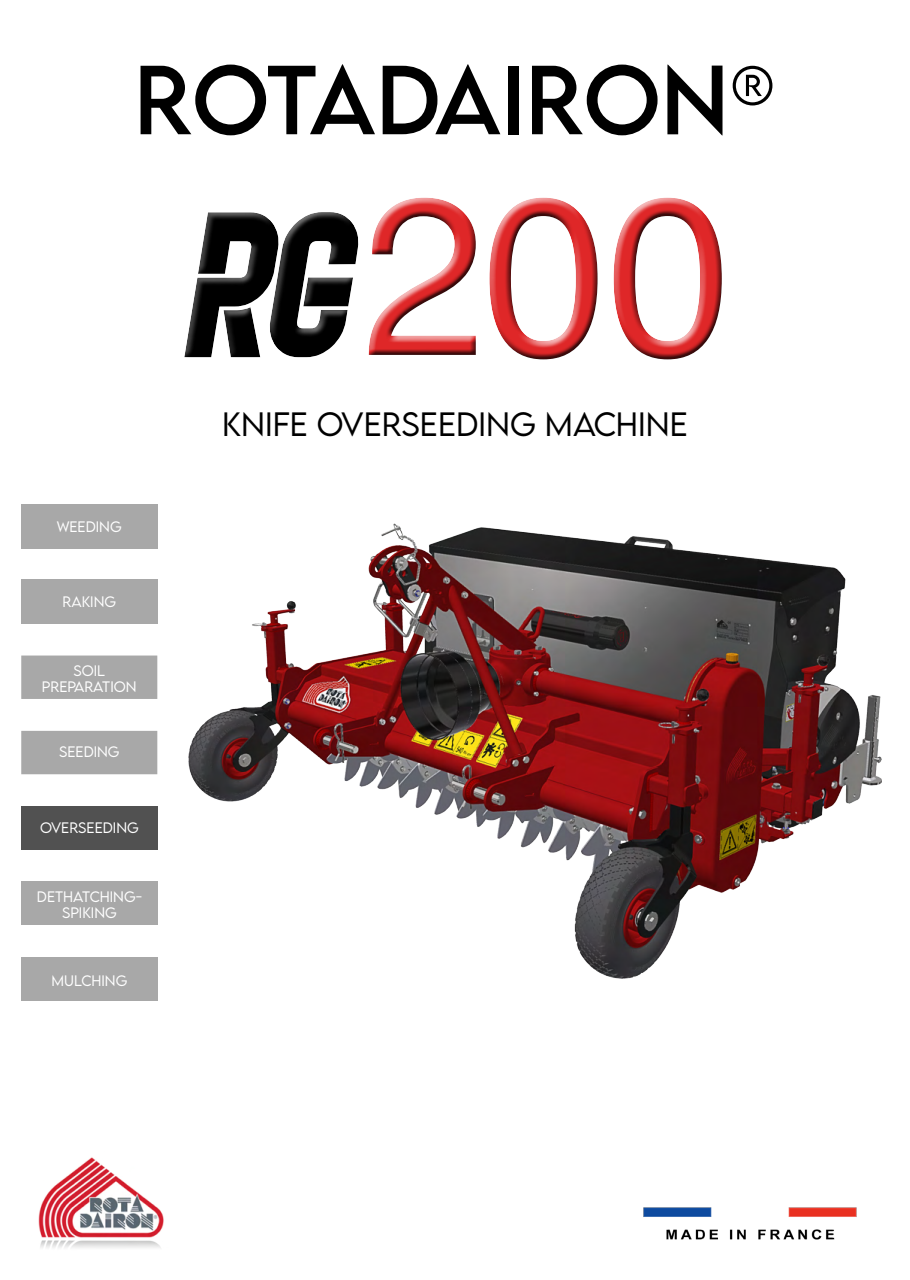
<style>
.page{position:relative;width:910px;height:1280px;background:#fff}
.page>*{position:absolute;margin:0;border:0;box-sizing:border-box;transform-origin:0 0}
.t1{font:225px "Swiss 721 BT";color:#df2728}
.t2{font:87px "LEMONMILK";color:#000}
.t3{font:300 30px "LEMONMILK";color:#000}
.t4{font:300 13.5px "LEMONMILK";color:#fff}
</style>
<div class="page">
<img style="left:188px;top:523px;width:694px;height:456px">
<div style="left:21px;top:655px;width:136px;height:44px;background:#a8a8a8"></div>
<div style="left:21px;top:881px;width:136px;height:44px;background:#a8a8a8"></div>
<div style="left:21px;top:806px;width:136px;height:43px;background:#515151"></div>
<div style="left:21px;top:957px;width:136px;height:43px;background:#a8a8a8"></div>
<div style="left:21px;top:731px;width:136px;height:43px;background:#a8a8a8"></div>
<div style="left:21px;top:580px;width:136px;height:44px;background:#a8a8a8"></div>
<div style="left:21px;top:504px;width:136px;height:45px;background:#a8a8a8"></div>
<img style="left:643px;top:1207px;width:214px;height:33px">
<img style="left:38px;top:1157px;width:126px;height:91px">
<div style="left:179px;top:202px;width:181px;height:160px;background:#fff;opacity:.75"></div>
<div style="left:179px;top:218px;width:189px;height:149px;background:#000;opacity:.75"></div>
<div style="left:362px;top:191px;width:353px;height:167px;background:#fff"></div>
<div style="left:364px;top:209px;width:365px;height:157px;background:#000;opacity:.75"></div>
<p class="t2" style="left:134px;top:43px;width:644px">ROTADAIRON®</p>
<h1 class="t1" style="left:362px;top:138px;width:369px">200</h1>
<p class="t4" style="left:57px;top:517px;width:67px">WEEDING</p>
<p class="t4" style="left:63px;top:593px;width:55px">RAKING</p>
<p class="t4" style="left:73px;top:662px;width:33px">SOIL</p>
<p class="t4" style="left:42px;top:678px;width:96px">PREPARATION</p>
<p class="t4" style="left:59px;top:743px;width:62px">SEEDING</p>
<p class="t4" style="left:40px;top:819px;width:100px">OVERSEEDING</p>
<p class="t4" style="left:37px;top:888px;width:107px">DETHATCHING-</p>
<p class="t4" style="left:62px;top:904px;width:44px">SPIKING</p>
<p class="t4" style="left:52px;top:972px;width:32px">MULCH</p>
<p class="t4" style="left:101px;top:972px;width:15px">ING</p>
<p class="t3" style="left:222px;top:405px;width:140px">KN IFE OVERSEED</p>
<p class="t3" style="left:479px;top:405px;width:103px">ING MACH</p>
<p class="t3" style="left:638px;top:405px;width:28px">INE</p>
</div>
